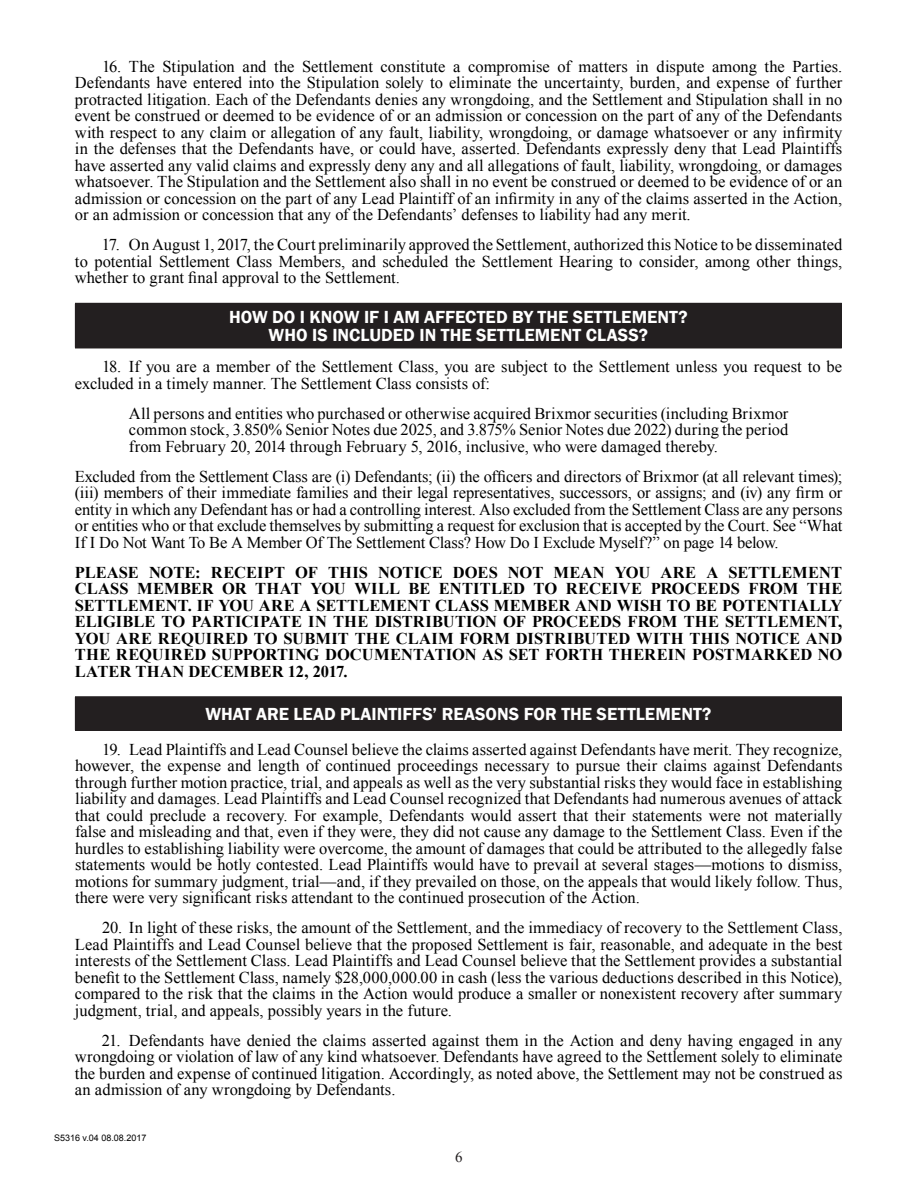
<style>
.page{position:relative;width:918px;height:1188px;background:#fff}
.page>*{position:absolute;margin:0;border:0;box-sizing:border-box;transform-origin:0 0}
.t1{font:600 18px/18px "Franklin Gothic";color:#fff;text-align:center}
.t2{font:16.5px/16.5px "Times New Roman";color:#000;text-align:justify}
.t3{font:700 16.5px/16.5px "Times New Roman";color:#000;text-align:justify}
.t4{font:15px "Times New Roman";color:#231f20}
.t5{font:9px "Arial";color:#000}
</style>
<div class="page">
<div style="left:75px;top:303px;width:766px;height:45px;background:#231f20"></div>
<hr style="left:75px;top:303px;width:767px;height:1px;background:#231f20">
<hr style="left:841px;top:304px;width:1px;height:44px;background:#231f20">
<hr style="left:75px;top:348px;width:767px;height:1px;background:#231f20">
<div style="left:75px;top:697px;width:766px;height:33px;background:#231f20"></div>
<hr style="left:75px;top:696px;width:767px;height:1px;background:#231f20">
<hr style="left:841px;top:697px;width:1px;height:33px;background:#231f20">
<hr style="left:75px;top:730px;width:767px;height:1px;background:#231f20">
<p class="t2" style="left:75px;top:58px;width:769px;text-indent:27px">16. The Stipulation and the Settlement constitute a compromise of matters in dispute among the Parties.<br>Defendants have entered into the Stipulation solely to eliminate the uncertainty, burden, and expense of further protracted litigation. Each of the Defendants denies any wrongdoing, and the Settlement and Stipulation shall in no event be construed or deemed to be evidence of or an admission or concession on the part of any of the Defendants with respect to any claim or allegation of any fault, liability, wrongdoing, or damage whatsoever or any infirmity in the defenses that the Defendants have, or could have, asserted. Defendants expressly deny that Lead Plaintiffs have asserted any valid claims and expressly deny any and all allegations of fault, liability, wrongdoing, or damages whatsoever. The Stipulation and the Settlement also shall in no event be construed or deemed to be evidence of or an admission or concession on the part of any Lead Plaintiff of an infirmity in any of the claims asserted in the Action, or an admission or concession that any of the Defendants’ defenses to liability had any merit.</p>
<p class="t2" style="left:75px;top:236px;width:769px;text-indent:27px">17. On August 1, 2017, the Court preliminarily approved the Settlement, authorized this Notice to be disseminated to potential Settlement Class Members, and scheduled the Settlement Hearing to consider, among other things, whether to grant final approval to the Settlement.</p>
<p class="t1" style="left:229px;top:308px;width:460px">HOW DO I KNOW IF I AM AFFECTED BY THE SETTLEMENT?<br>WHO IS INCLUDED IN THE SETTLEMENT CLASS?</p>
<p class="t2" style="left:75px;top:358px;width:769px;text-indent:27px">18. If you are a member of the Settlement Class, you are subject to the Settlement unless you request to be excluded in a timely manner. The Settlement Class consists of:</p>
<p class="t2" style="left:129px;top:405px;width:661px">All persons and entities who purchased or otherwise acquired Brixmor securities (including Brixmor common stock, 3.850% Senior Notes due 2025, and 3.875% Senior Notes due 2022) during the period from February 20, 2014 through February 5, 2016, inclusive, who were damaged thereby.</p>
<p class="t2" style="left:75px;top:468px;width:769px">Excluded from the Settlement Class are (i) Defendants; (ii) the officers and directors of Brixmor (at all relevant times); (iii) members of their immediate families and their legal representatives, successors, or assigns; and (iv) any firm or entity in which any Defendant has or had a controlling interest. Also excluded from the Settlement Class are any persons or entities who or that exclude themselves by submitting a request for exclusion that is accepted by the Court. See “What If I Do Not Want To Be A Member Of The Settlement Class? How Do I Exclude Myself?” on page 14 below.</p>
<p class="t3" style="left:75px;top:564px;width:769px">PLEASE NOTE: RECEIPT OF THIS NOTICE DOES NOT MEAN YOU ARE A SETTLEMENT CLASS MEMBER OR THAT YOU WILL BE ENTITLED TO RECEIVE PROCEEDS FROM THE SETTLEMENT. IF YOU ARE A SETTLEMENT CLASS MEMBER AND WISH TO BE POTENTIALLY ELIGIBLE TO PARTICIPATE IN THE DISTRIBUTION OF PROCEEDS FROM THE SETTLEMENT, YOU ARE REQUIRED TO SUBMIT THE CLAIM FORM DISTRIBUTED WITH THIS NOTICE AND THE REQUIRED SUPPORTING DOCUMENTATION AS SET FORTH THEREIN POSTMARKED NO LATER THAN DECEMBER 12, 2017.</p>
<p class="t1" style="left:205px;top:705px;width:507px">WHAT ARE LEAD PLAINTIFFS’ REASONS FOR THE SETTLEMENT?</p>
<p class="t2" style="left:75px;top:741px;width:769px;text-indent:27px">19. Lead Plaintiffs and Lead Counsel believe the claims asserted against Defendants have merit. They recognize, however, the expense and length of continued proceedings necessary to pursue their claims against Defendants through further motion practice, trial, and appeals as well as the very substantial risks they would face in establishing liability and damages. Lead Plaintiffs and Lead Counsel recognized that Defendants had numerous avenues of attack that could preclude a recovery. For example, Defendants would assert that their statements were not materially false and misleading and that, even if they were, they did not cause any damage to the Settlement Class. Even if the hurdles to establishing liability were overcome, the amount of damages that could be attributed to the allegedly false statements would be hotly contested. Lead Plaintiffs would have to prevail at several stages—motions to dismiss, motions for summary judgment, trial—and, if they prevailed on those, on the appeals that would likely follow. Thus, there were very significant risks attendant to the continued prosecution of the Action.</p>
<p class="t2" style="left:75px;top:919px;width:769px;text-indent:27px">20. In light of these risks, the amount of the Settlement, and the immediacy of recovery to the Settlement Class, Lead Plaintiffs and Lead Counsel believe that the proposed Settlement is fair, reasonable, and adequate in the best interests of the Settlement Class. Lead Plaintiffs and Lead Counsel believe that the Settlement provides a substantial benefit to the Settlement Class, namely $28,000,000.00 in cash (less the various deductions described in this Notice), compared to the risk that the claims in the Action would produce a smaller or nonexistent recovery after summary judgment, trial, and appeals, possibly years in the future.</p>
<p class="t2" style="left:75px;top:1032px;width:769px;text-indent:27px">21. Defendants have denied the claims asserted against them in the Action and deny having engaged in any wrongdoing or violation of law of any kind whatsoever. Defendants have agreed to the Settlement solely to eliminate the burden and expense of continued litigation. Accordingly, as noted above, the Settlement may not be construed as an admission of any wrongdoing by Defendants.</p>
<p class="t5" style="left:54px;top:1131px;width:94px">S5316 v.04 08.08.2017</p>
<p class="t4" style="left:455px;top:1147px;width:9px">6</p>
</div>
